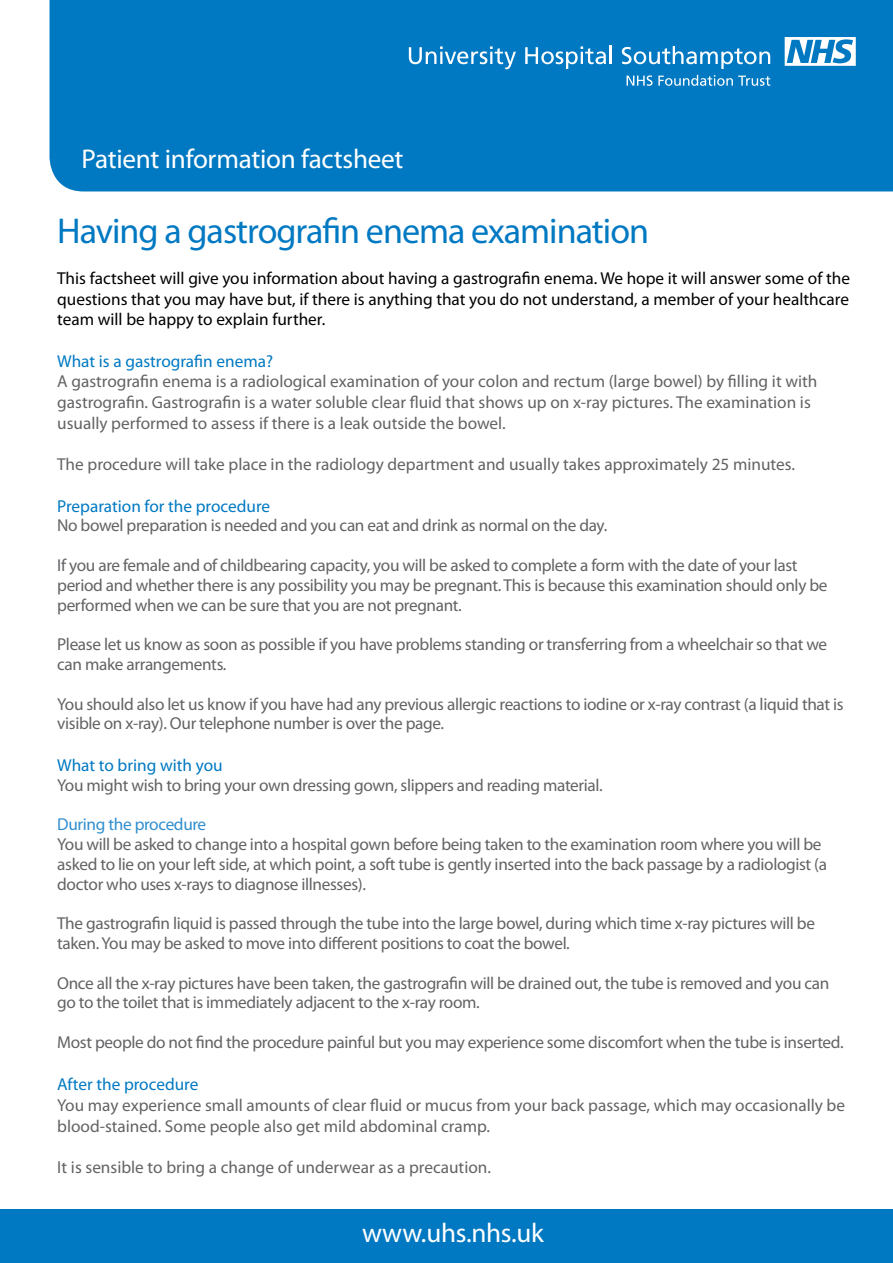
<style>
.page{position:relative;width:893px;height:1263px;background:#fff}
.page>*{position:absolute;margin:0;border:0;box-sizing:border-box;transform-origin:0 0}
.t1{font:36px "Myriad Pro";letter-spacing:-.025em;color:#0079c2}
.t2{font:27.15px "Myriad Pro";letter-spacing:-.01em;color:#fff}
.bullet_text{font:17.25px "Myriad Pro";letter-spacing:-.02em;color:#636366}
.bullet_text-2{font:17.25px/20.7px "Myriad Pro";color:#636366}
.t3{font:17.25px/20.7px "Myriad Pro";color:#000;text-align:justify}
.t4{font:17.25px "Myriad Pro";color:#0079c2}
.bullet_text-3{font:17.25px "Myriad Pro";letter-spacing:-.02em;color:#308ecd}
</style>
<div class="page">
<div style="left:50px;top:0;width:843px;height:191px;background:#0079c2"></div>
<svg style="left:409px;top:46px;width:107px;height:23px;background:#3997cf"></svg>
<svg style="left:525px;top:46px;width:87px;height:23px"></svg>
<svg style="left:622px;top:46px;width:148px;height:23px;background:#3b98d0"></svg>
<svg style="left:627px;top:75px;width:25px;height:11px"></svg>
<svg style="left:658px;top:75px;width:112px;height:11px"></svg>
<svg style="left:785px;top:37px;width:71px;height:29px"></svg>
<div style="left:0;top:1209px;width:893px;height:54px;background:#0079c2"></div>
<p class="t2" style="left:82px;top:142px;width:323px">Patient information factsheet</p>
<p class="t1" style="left:57px;top:209px;width:593px">Having a gastrografin enema examination</p>
<p class="t3" style="left:57px;top:267px;width:794px">This factsheet will give you information about having a gastrografin enema. We hope it will answer some of the questions that you may have but, if there is anything that you do not understand, a member of your healthcare team will be happy to explain further.</p>
<p class="t4" style="left:57px;top:350px;width:217px">What is a gastrografin enema?</p>
<p class="bullet_text-2" style="left:57px;top:371px;width:762px">A gastrografin enema is a radiological examination of your colon and rectum (large bowel) by filling it with</p>
<p class="bullet_text-2" style="left:57px;top:392px;width:755px">gastrografin. Gastrografin is a water soluble clear fluid that shows up on x-ray pictures. The examination is</p>
<p class="bullet_text-2" style="left:57px;top:412px;width:450px">usually performed to assess if there is a leak outside the bowel.</p>
<p class="bullet_text-2" style="left:57px;top:454px;width:739px">The procedure will take place in the radiology department and usually takes approximately 25 minutes.</p>
<p class="t4" style="left:57px;top:495px;width:214px">Preparation for the procedure</p>
<p class="bullet_text" style="left:57px;top:515px;width:552px">No bowel preparation is needed and you can eat and drink as normal on the day.</p>
<p class="bullet_text" style="left:57px;top:554px;width:742px">If you are female and of childbearing capacity, you will be asked to complete a form with the date of your last</p>
<p class="bullet_text" style="left:57px;top:574px;width:772px">period and whether there is any possibility you may be pregnant. This is because this examination should only be</p>
<p class="bullet_text" style="left:57px;top:594px;width:406px">performed when we can be sure that you are not pregnant.</p>
<p class="bullet_text" style="left:57px;top:634px;width:771px">Please let us know as soon as possible if you have problems standing or transferring from a wheelchair so that we</p>
<p class="bullet_text" style="left:57px;top:653px;width:171px">can make arrangements.</p>
<p class="bullet_text" style="left:57px;top:693px;width:788px">You should also let us know if you have had any previous allergic reactions to iodine or x-ray contrast (a liquid that is</p>
<p class="bullet_text" style="left:57px;top:713px;width:388px">visible on x-ray). Our telephone number is over the page.</p>
<p class="t4" style="left:57px;top:754px;width:167px">What to bring with you</p>
<p class="bullet_text" style="left:57px;top:774px;width:547px">You might wish to bring your own dressing gown, slippers and reading material.</p>
<p class="bullet_text-3" style="left:57px;top:814px;width:151px">During the procedure</p>
<p class="bullet_text" style="left:57px;top:833px;width:766px">You will be asked to change into a hospital gown before being taken to the examination room where you will be</p>
<p class="bullet_text" style="left:57px;top:853px;width:771px">asked to lie on your left side, at which point, a soft tube is gently inserted into the back passage by a radiologist (a</p>
<p class="bullet_text" style="left:57px;top:873px;width:310px">doctor who uses x-rays to diagnose illnesses).</p>
<p class="bullet_text" style="left:57px;top:913px;width:759px">The gastrografin liquid is passed through the tube into the large bowel, during which time x-ray pictures will be</p>
<p class="bullet_text" style="left:57px;top:932px;width:514px">taken. You may be asked to move into different positions to coat the bowel.</p>
<p class="bullet_text" style="left:57px;top:972px;width:774px">Once all the x-ray pictures have been taken, the gastrografin will be drained out, the tube is removed and you can</p>
<p class="bullet_text" style="left:57px;top:992px;width:424px">go to the toilet that is immediately adjacent to the x-ray room.</p>
<p class="bullet_text" style="left:57px;top:1031px;width:788px">Most people do not find the procedure painful but you may experience some discomfort when the tube is inserted.</p>
<p class="t4" style="left:57px;top:1074px;width:143px">After the procedure</p>
<p class="bullet_text-2" style="left:57px;top:1094px;width:789px">You may experience small amounts of clear fluid or mucus from your back passage, which may occasionally be blood-stained. Some people also get mild abdominal cramp.</p>
<p class="bullet_text-2" style="left:57px;top:1157px;width:435px">It is sensible to bring a change of underwear as a precaution.</p>
<p class="t2" style="left:362px;top:1216px;width:183px">www.uhs.nhs.uk</p>
</div>
